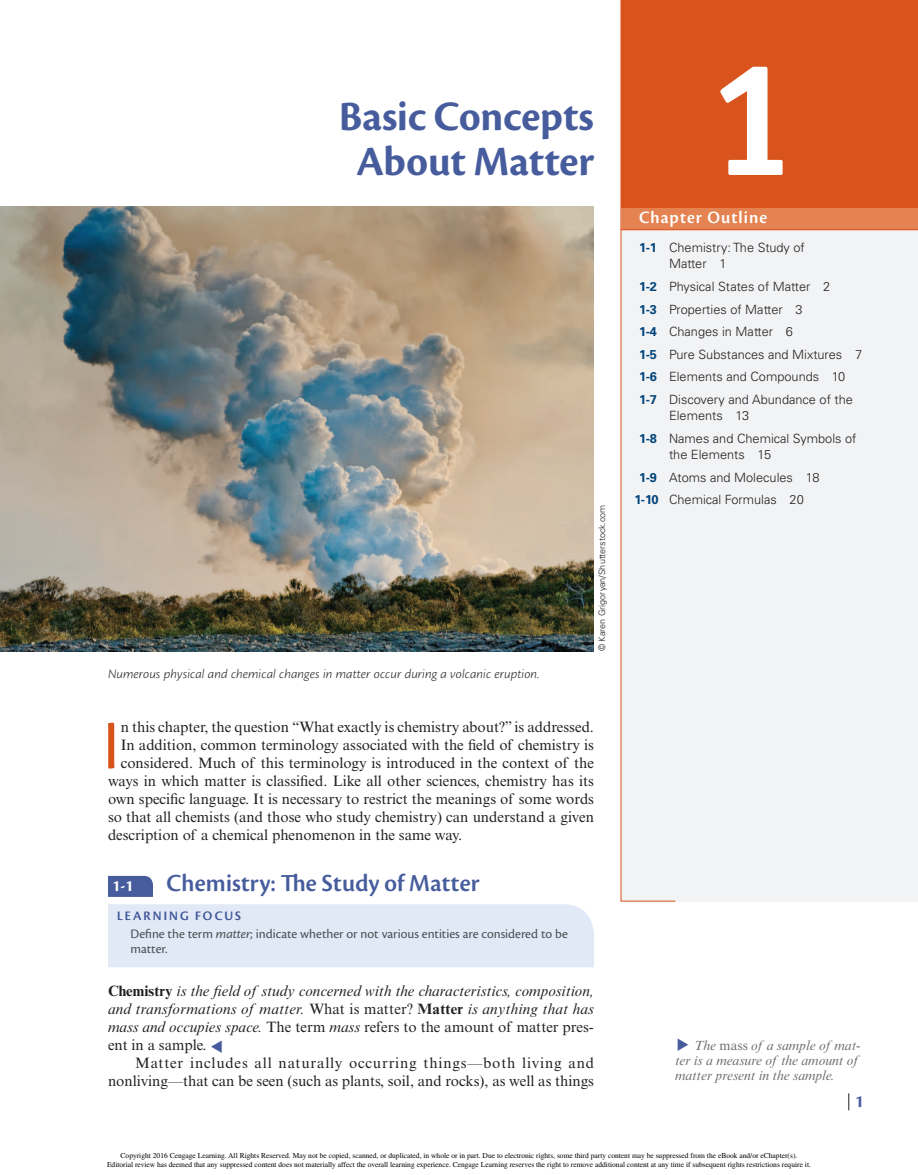
<style>
.page{position:relative;width:918px;height:1175px;background:#fff}
.page>*{position:absolute;margin:0;border:0;box-sizing:border-box;transform-origin:0 0}
.t1{font:700 162px "Officina Sans Std";color:#fff}
.t2{font:72.3px "Cronos Pro Disp";color:#d9531c}
.t3{font:43.5px/45px "Cronos Pro Bold Disp";color:#465c9d;text-align:center}
.t4{font:25.5px "Cronos Pro Semibold Disp";letter-spacing:.01em;color:#465c9d}
.t5{font:18px "Cronos Pro Semibold Disp";color:#fff}
.t6{font:18px "Cronos Pro Bold Disp";color:#465c9d}
.t7{font:16.5px "Cronos Pro Bold Disp";color:#fff}
.t8{font:15px "Times New Roman MT Std";color:#231f20}
.t9{font:italic 15px/18px "Times New Roman MT Std";letter-spacing:.015em;color:#231f20;text-align:justify}
.t10{font:15px/18px "Times New Roman MT Std";letter-spacing:.04em;color:#231f20;text-align:right}
.t11{font:13.5px/18px "Cronos Pro";color:#57585a}
.t12{font:italic 13.5px/15px "Times New Roman MT Std";color:#6c6d70}
.t13{font:13.5px "Cronos Pro Lt Capt It";color:#231f20}
.t14{font:300 12.75px/22.5px "Univers LT Std";color:#231f20}
.t15{font:300 9px "Univers LT Std";color:#231f20}
.t16{font:7.5px/9px "Times";color:#000;text-align:center}
.s1{font-family:"Cronos Pro Semibold Disp";color:#465c9d}
.s2{font-style:italic}
.s3{font-weight:700;font-style:normal}
.s4{font-style:normal}
.s5{font-weight:700;color:#00447b}
</style>
<div class="page">
<div style="left:621px;top:223px;width:297px;height:678px;background:#f2f3f4"></div>
<svg style="left:849px;top:1093px;width:1px;height:17px"></svg>
<svg style="left:620px;top:0;width:56px;height:902px"></svg>
<img style="left:0;top:207px;width:594px;height:444px">
<svg style="left:108px;top:876px;width:45px;height:21px"></svg>
<div style="left:108px;top:904px;width:486px;height:63px;background:#e1e9f6"></div>
<div style="left:621px;top:207px;width:297px;height:23px;background:#e48351"></div>
<hr style="left:621px;top:229px;width:297px;height:1px;background:#d9531c">
<div style="left:621px;top:0;width:297px;height:207px;background:#d9531c"></div>
<p class="t3" style="left:339px;top:94px;width:256px">Basic Concepts<br>About Matter</p>
<p class="t13" style="left:108px;top:666px;width:433px">Numerous physical and chemical changes in matter occur during a volcanic eruption.</p>
<p class="t15" style="left:596px;top:651px;width:148px;rotate:-90deg">© Karen Grigoryan/Shutterstock.com</p>
<p class="t2" style="left:103px;top:704px;width:17px">I</p>
<p class="t8" style="left:121px;top:718px;width:475px">n this chapter, the question “What exactly is chemistry about?” is addressed.</p>
<p class="t8" style="left:121px;top:736px;width:475px">In addition, common terminology associated with the field of chemistry is</p>
<p class="t8" style="left:121px;top:754px;width:475px">considered. Much of this terminology is introduced in the context of the</p>
<p class="t8" style="left:108px;top:772px;width:487px">ways in which matter is classified. Like all other sciences, chemistry has its</p>
<p class="t8" style="left:108px;top:790px;width:488px">own specific language. It is necessary to restrict the meanings of some words</p>
<p class="t8" style="left:108px;top:808px;width:488px">so that all chemists (and those who study chemistry) can understand a given</p>
<p class="t8" style="left:108px;top:826px;width:356px">description of a chemical phenomenon in the same way.</p>
<p class="t7" style="left:112px;top:876px;width:22px">1-1</p>
<p class="t4" style="left:167px;top:868px;width:315px">Chemistry: The Study of Matter</p>
<p class="t11" style="left:130px;top:906px;width:439px;text-indent:-13px"><span class="s1">Learning Focus<br></span>Define the term <span class="s2">matter</span>; indicate whether or not various entities are considered to be</p>
<p class="t11" style="left:130px;top:939px;width:38px">matter.</p>
<p class="t9" style="left:108px;top:982px;width:488px"><span class="s3">Chemistry</span> is the field of study concerned with the characteristics, composition, and transformations of matter. <span class="s4">What is matter?</span> <span class="s3">Matter</span> is anything that has mass and occupies space. <span class="s4">The term</span> mass <span class="s4">refers to the amount of matter pres&shy;ent in a sample.</span></p>
<p class="t10" style="left:108px;top:1054px;width:488px">Matter includes all naturally occurring things—both living and nonliving—that can be seen (such as plants, soil, and rocks), as well as things</p>
<p class="t1" style="left:706px;top:19px;width:92px">1</p>
<p class="t5" style="left:639px;top:207px;width:130px">Chapter Outline</p>
<p class="t14" style="left:669px;top:239px;width:137px;line-height:16.5px;text-indent:-30px"><span class="s5">1-1</span> Chemistry: The Study of<br>Matter 1</p>
<p class="t14" style="left:639px;top:275px;width:224px"><span class="s5">1-2</span> Physical States of Matter 2<br><span class="s5">1-3</span> Properties of Matter 3<br><span class="s5">1-4</span> Changes in Matter 6<br><span class="s5">1-5</span> Pure Substances and Mixtures 7<br><span class="s5">1-6</span> Elements and Compounds 10<br><span class="s5">1-7</span> Discovery and Abundance of the</p>
<p class="t14" style="left:639px;top:404px;width:219px;text-indent:30px">Elements 13<br><span class="s5">1-8</span> Names and Chemical Symbols of</p>
<p class="t14" style="left:669px;top:443px;width:104px">the Elements 15</p>
<p class="t14" style="left:639px;top:466px;width:182px"><span class="s5">1-9</span> Atoms and Molecules 18</p>
<p class="t14" style="left:634px;top:488px;width:171px"><span class="s5">1-10</span> Chemical Formulas 20</p>
<p class="t12" style="left:675px;top:1038px;width:187px;text-indent:20px">The <span class="s4">mass</span> of a sample of mat&shy;ter is a measure of the amount of matter present in the sample.</p>
<p class="t6" style="left:855px;top:1091px;width:10px">1</p>
<p class="t16" style="left:107px;top:1151px;width:705px">Copyright 2016 Cengage Learning. All Rights Reserved. May not be copied, scanned, or duplicated, in whole or in part. Due to electronic rights, some third party content may be suppressed from the eBook and/or eChapter(s).<br>Editorial review has deemed that any suppressed content does not materially affect the overall learning experience. Cengage Learning reserves the right to remove additional content at any time if subsequent rights restrictions require it.</p>
</div>
